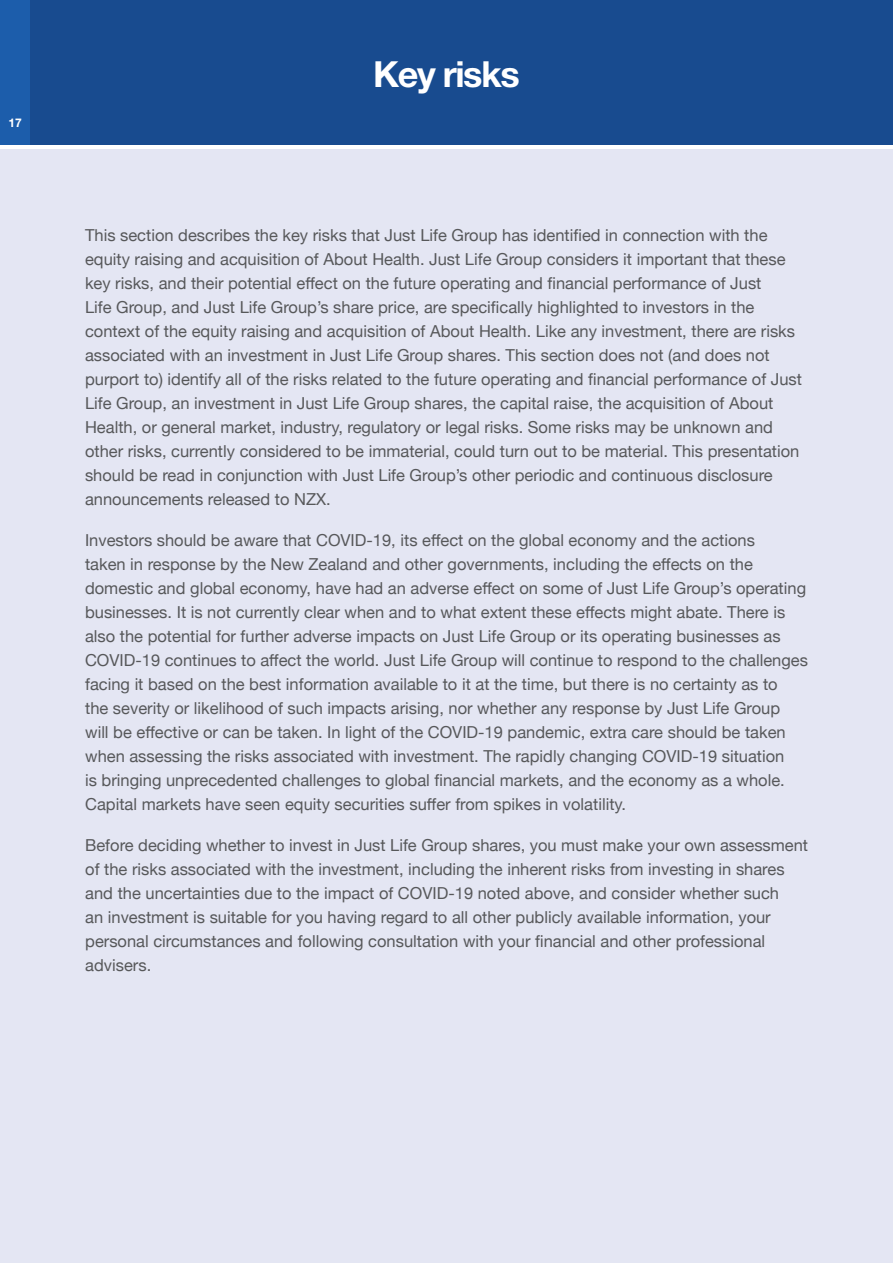
<style>
.page{position:relative;width:893px;height:1263px;background:#fff}
.page>*{position:absolute;margin:0;border:0;box-sizing:border-box;transform-origin:0 0}
.t1{font:700 36px "Helvetica Neue";letter-spacing:-.04em;color:#fff}
.t2{font:16.5px/24px "Helvetica Neue";color:#57585a}
.t3{font:700 12px "Helvetica Neue";color:#fff}
</style>
<div class="page">
<div style="left:0;top:150px;width:893px;height:1113px;background:#e4e6f3"></div>
<div style="left:30px;top:0;width:863px;height:145px;background:#184b8f"></div>
<div style="left:0;top:0;width:30px;height:145px;background:#1c5dab"></div>
<p class="t3" style="left:8px;top:115px;width:15px">17</p>
<h1 class="t1" style="left:373px;top:52px;width:148px">Key risks</h1>
<p class="t2" style="left:85px;top:224px;width:718px">This section describes the key risks that Just Life Group has identified in connection with the equity raising and acquisition of About Health. Just Life Group considers it important that these key risks, and their potential effect on the future operating and financial performance of Just<br>Life Group, and Just Life Group’s share price, are specifically highlighted to investors in the context of the equity raising and acquisition of About Health. Like any investment, there are risks associated with an investment in Just Life Group shares. This section does not (and does not purport to) identify all of the risks related to the future operating and financial performance of Just Life Group, an investment in Just Life Group shares, the capital raise, the acquisition of About Health, or general market, industry, regulatory or legal risks. Some risks may be unknown and other risks, currently considered to be immaterial, could turn out to be material. This presentation should be read in conjunction with Just Life Group’s other periodic and continuous disclosure announcements released to NZX.</p>
<p class="t2" style="left:85px;top:529px;width:724px">Investors should be aware that COVID-19, its effect on the global economy and the actions<br>taken in response by the New Zealand and other governments, including the effects on the domestic and global economy, have had an adverse effect on some of Just Life Group’s operating businesses. It is not currently clear when and to what extent these effects might abate. There is also the potential for further adverse impacts on Just Life Group or its operating businesses as COVID-19 continues to affect the world. Just Life Group will continue to respond to the challenges facing it based on the best information available to it at the time, but there is no certainty as to<br>the severity or likelihood of such impacts arising, nor whether any response by Just Life Group<br>will be effective or can be taken. In light of the COVID-19 pandemic, extra care should be taken when assessing the risks associated with investment. The rapidly changing COVID-19 situation<br>is bringing unprecedented challenges to global financial markets, and the economy as a whole.<br>Capital markets have seen equity securities suffer from spikes in volatility.</p>
<p class="t2" style="left:85px;top:834px;width:724px">Before deciding whether to invest in Just Life Group shares, you must make your own assessment of the risks associated with the investment, including the inherent risks from investing in shares and the uncertainties due to the impact of COVID-19 noted above, and consider whether such<br>an investment is suitable for you having regard to all other publicly available information, your personal circumstances and following consultation with your financial and other professional advisers.</p>
</div>
